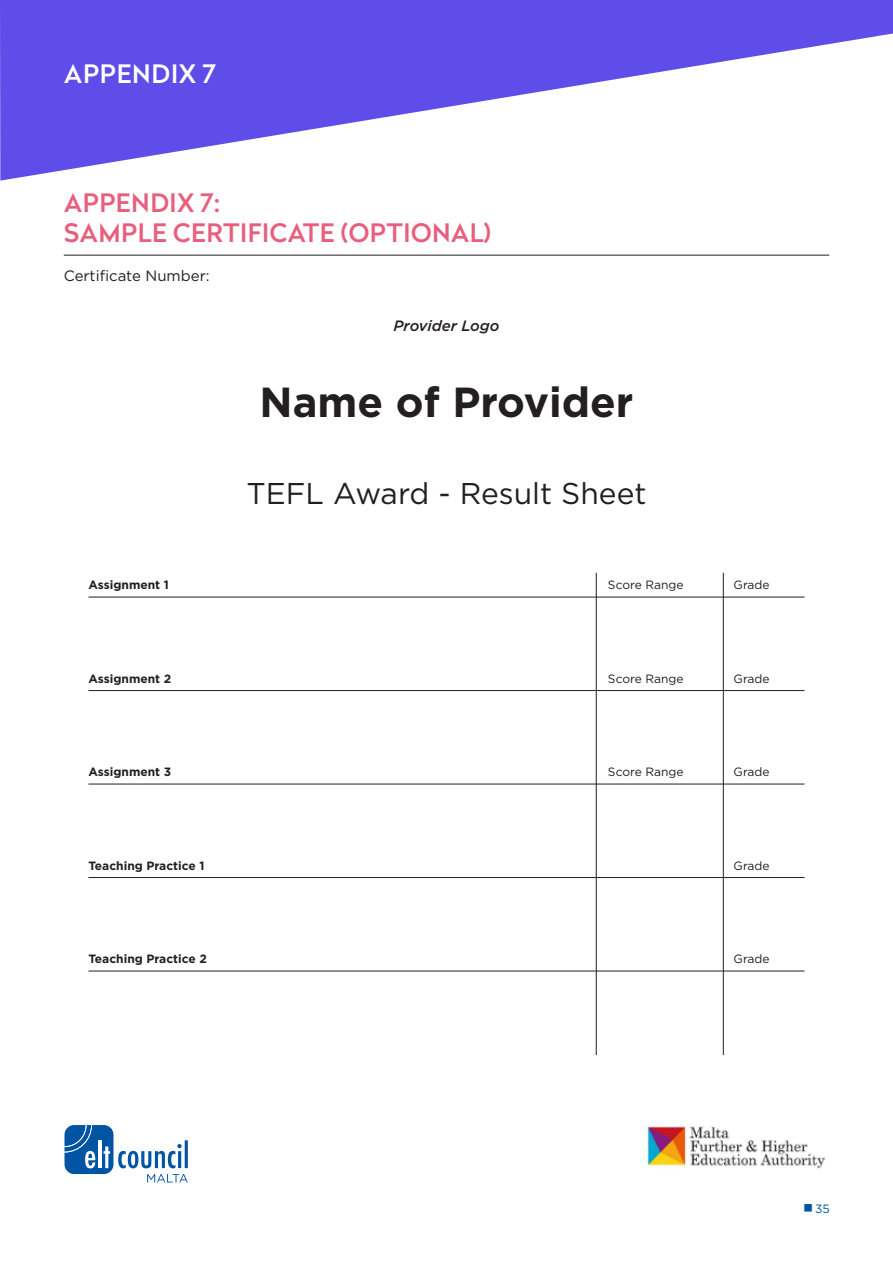
<style>
.page{position:relative;width:893px;height:1263px;background:#fff}
.page>*{position:absolute;margin:0;border:0;box-sizing:border-box;transform-origin:0 0}
.t1{font:700 42px "Gotham";color:#231f20}
.t2{font:30px "Gotham";color:#231f20}
.t3{font:500 25.35px/30.5px "Radikal";letter-spacing:.02em;color:#e85e7d}
.t4{font:500 25.35px "Radikal";letter-spacing:.03em;color:#fff}
.t5{font:15px "Gotham";color:#231f20}
.t6{font:italic 500 15px "Gotham";color:#231f20}
.t7{font:700 12px "Gotham";color:#231f20}
.t8{font:12px "Gotham";color:#231f20}
.t9{font:12px "Gotham";color:#0054a4}
</style>
<div class="page">
<svg style="left:0;top:0;width:893px;height:181px;fill:#5e4de8"></svg>
<hr style="left:64px;top:255px;width:765px;height:1px;background:#231f20">
<img style="left:647px;top:1126px;width:179px;height:43px">
<svg style="left:65px;top:1125px;width:123px;height:57px"></svg>
<hr style="left:88px;top:597px;width:716px;height:1px;background:#231f20">
<hr style="left:88px;top:690px;width:716px;height:1px;background:#231f20">
<hr style="left:88px;top:784px;width:716px;height:1px;background:#231f20">
<hr style="left:88px;top:877px;width:716px;height:1px;background:#231f20">
<hr style="left:88px;top:971px;width:716px;height:1px;background:#231f20">
<hr style="left:723px;top:573px;width:1px;height:482px;background:#231f20">
<hr style="left:596px;top:573px;width:1px;height:482px;background:#231f20">
<h3 class="t4" style="left:64px;top:55px;width:154px">APPENDIX 7</h3>
<h3 class="t3" style="left:64px;top:187px;width:429px">APPENDIX 7:<br>SAMPLE CERTIFICATE (OPTIONAL)</h3>
<p class="t5" style="left:64px;top:266px;width:147px">Certificate Number:</p>
<p class="t6" style="left:393px;top:316px;width:107px">Provider Logo</p>
<h1 class="t1" style="left:259px;top:375px;width:375px">Name of Provider</h1>
<h2 class="t2" style="left:246px;top:474px;width:402px">TEFL Award - Result Sheet</h2>
<p class="t7" style="left:88px;top:577px;width:82px">Assignment 1</p>
<p class="t8" style="left:608px;top:577px;width:77px">Score Range</p>
<p class="t8" style="left:734px;top:577px;width:37px">Grade</p>
<p class="t7" style="left:88px;top:671px;width:84px">Assignment 2</p>
<p class="t8" style="left:608px;top:671px;width:77px">Score Range</p>
<p class="t8" style="left:734px;top:671px;width:37px">Grade</p>
<p class="t7" style="left:88px;top:764px;width:84px">Assignment 3</p>
<p class="t8" style="left:608px;top:764px;width:77px">Score Range</p>
<p class="t8" style="left:734px;top:764px;width:37px">Grade</p>
<p class="t7" style="left:88px;top:858px;width:118px">Teaching Practice 1</p>
<p class="t8" style="left:734px;top:858px;width:37px">Grade</p>
<p class="t7" style="left:88px;top:951px;width:120px">Teaching Practice 2</p>
<p class="t8" style="left:734px;top:951px;width:37px">Grade</p>
<p class="t9" style="left:815px;top:1200px;width:16px">35</p>
</div>
